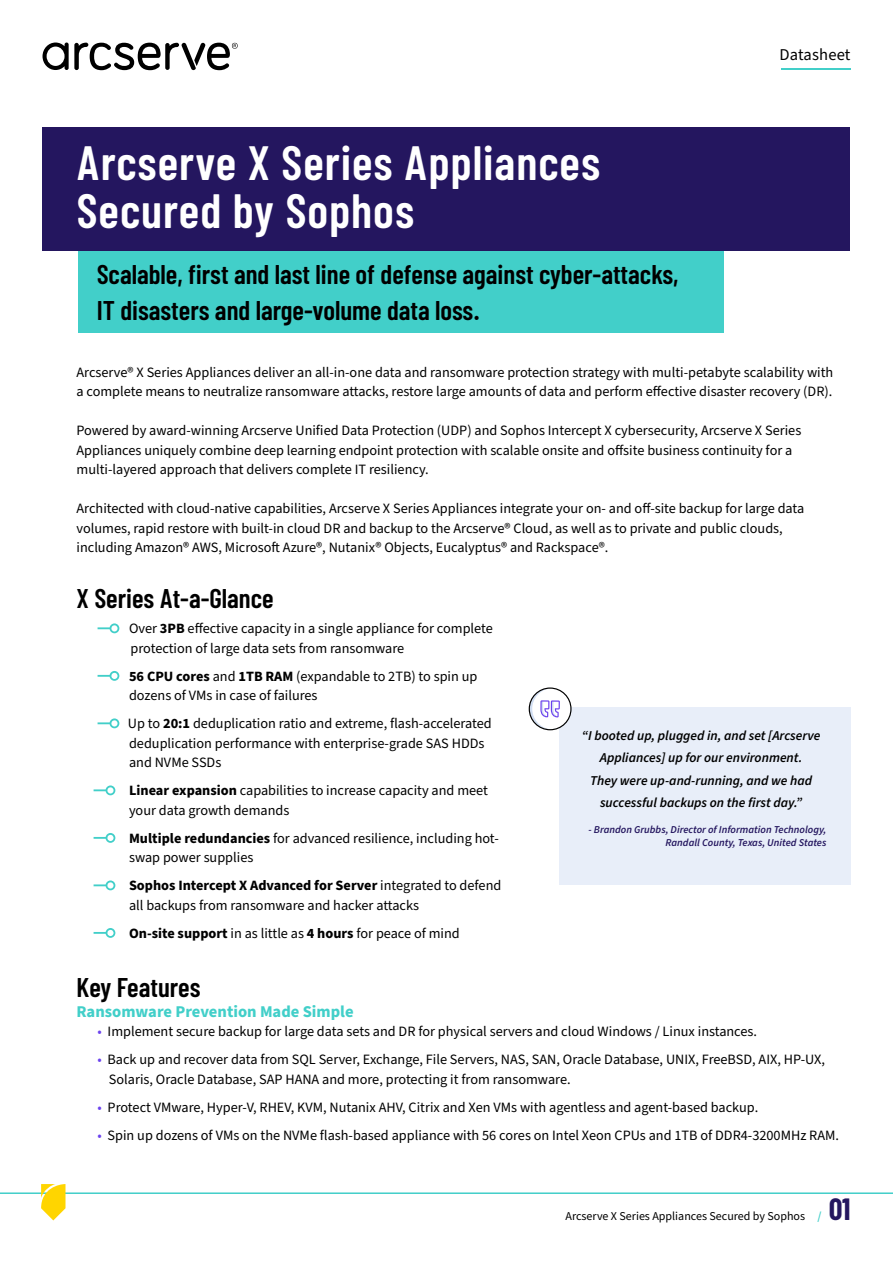
<style>
.page{position:relative;width:893px;height:1263px;background:#fff}
.page>*{position:absolute;margin:0;border:0;box-sizing:border-box;transform-origin:0 0}
.t1{font:600 48px/48px "Barlow Condensed";letter-spacing:.02em;color:#fff}
.t2{font:600 27px/36px "Barlow Condensed";color:#000}
.t3{font:700 16.5px "Source Sans Pro";color:#42cfc9}
.t4{font:16.5px "Source Sans Pro";letter-spacing:.01em;color:#000}
.t5{font:14.25px/19.5px "Source Sans Pro";color:#000}
.t6{font:italic 600 13.5px/22.5px "Source Sans Pro";color:#000;text-align:center}
.t7{font:12px "Source Sans Pro";color:#000}
.t8{font:italic 600 10.5px/13.5px "Source Sans Pro";color:#24165f;text-align:right}
.s1{font-weight:700}
.s2{color:#6b43ee}
.s3{font-weight:600;color:#42cfc9}
.s4{font-family:"Barlow Condensed";font-weight:700;font-size:30px;color:#24165f}
</style>
<div class="page">
<svg style="left:43px;top:43px;width:195px;height:27px"></svg>
<hr style="left:0;top:1192px;width:893px;height:2px;background:#42cfc9">
<svg style="left:41px;top:1184px;width:25px;height:36px"></svg>
<hr style="left:781px;top:68px;width:69px;height:2px;background:#42cfc9">
<div style="left:79px;top:246px;width:645px;height:87px;background:#42cfc9"></div>
<svg style="left:98px;top:623px;width:21px;height:10px"></svg>
<svg style="left:98px;top:671px;width:21px;height:10px"></svg>
<svg style="left:98px;top:718px;width:21px;height:10px"></svg>
<svg style="left:94px;top:785px;width:21px;height:10px"></svg>
<svg style="left:94px;top:833px;width:21px;height:10px"></svg>
<svg style="left:94px;top:880px;width:21px;height:10px"></svg>
<svg style="left:94px;top:928px;width:21px;height:10px"></svg>
<div style="left:43px;top:128px;width:807px;height:123px;background:#24165f"></div>
<div style="left:559px;top:707px;width:291px;height:177px;background:#e8eef9"></div>
<svg style="left:529px;top:687px;width:43px;height:43px"></svg>
<h1 class="t1" style="left:77px;top:138px;width:525px">Arcserve X Series Appliances<br>Secured by Sophos</h1>
<h2 class="t2" style="left:97px;top:256px;width:583px">Scalable, first and last line of defense against cyber-attacks,<br>IT disasters and large-volume data loss.</h2>
<p class="t4" style="left:780px;top:43px;width:72px">Datasheet</p>
<p class="t5" style="left:77px;top:363px;width:758px">Arcserve® X Series Appliances deliver an all-in-one data and ransomware protection strategy with multi-petabyte scalability with a complete means to neutralize ransomware attacks, restore large amounts of data and perform effective disaster recovery (DR).</p>
<p class="t5" style="left:77px;top:421px;width:726px">Powered by award-winning Arcserve Unified Data Protection (UDP) and Sophos Intercept X cybersecurity, Arcserve X Series<br>Appliances uniquely combine deep learning endpoint protection with scalable onsite and offsite business continuity for a multi-layered approach that delivers complete IT resiliency.</p>
<p class="t5" style="left:77px;top:499px;width:729px">Architected with cloud-native capabilities, Arcserve X Series Appliances integrate your on- and off-site backup for large data volumes, rapid restore with built-in cloud DR and backup to the Arcserve® Cloud, as well as to private and public clouds, including Amazon® AWS, Microsoft Azure®, Nutanix® Objects, Eucalyptus® and Rackspace®.</p>
<h2 class="t2" style="left:77px;top:579px;width:199px">X Series At-a-Glance</h2>
<p class="t5" style="left:129px;top:619px;width:365px">Over <span class="s1">3PB</span> effective capacity in a single appliance for complete protection of large data sets from ransomware</p>
<p class="t5" style="left:129px;top:667px;width:350px"><span class="s1">56 CPU cores</span> and <span class="s1">1TB RAM</span> (expandable to 2TB) to spin up dozens of VMs in case of failures</p>
<p class="t5" style="left:128px;top:714px;width:365px">Up to <span class="s1">20:1</span> deduplication ratio and extreme, flash-accelerated deduplication performance with enterprise-grade SAS HDDs and NVMe SSDs</p>
<p class="t5" style="left:129px;top:781px;width:360px"><span class="s1">Linear expansion</span> capabilities to increase capacity and meet your data growth demands</p>
<p class="t5" style="left:129px;top:829px;width:371px"><span class="s1">Multiple redundancies</span> for advanced resilience, including hot&shy;swap power supplies</p>
<p class="t5" style="left:129px;top:876px;width:374px"><span class="s1">Sophos Intercept X Advanced for Server</span> integrated to defend all backups from ransomware and hacker attacks</p>
<p class="t5" style="left:129px;top:924px;width:332px"><span class="s1">On-site support</span> in as little as <span class="s1">4 hours</span> for peace of mind</p>
<h2 class="t2" style="left:77px;top:969px;width:125px">Key Features</h2>
<p class="t3" style="left:77px;top:1000px;width:279px">Ransomware Prevention Made Simple</p>
<p class="t5" style="left:98px;top:1022px;width:661px"><span class="s2">•</span> Implement secure backup for large data sets and DR for physical servers and cloud Windows / Linux instances.</p>
<p class="t5" style="left:109px;top:1050px;width:718px;text-indent:-11px"><span class="s2">•</span> Back up and recover data from SQL Server, Exchange, File Servers, NAS, SAN, Oracle Database, UNIX, FreeBSD, AIX, HP-UX,<br>Solaris, Oracle Database, SAP HANA and more, protecting it from ransomware.</p>
<p class="t5" style="left:98px;top:1098px;width:662px"><span class="s2">•</span> Protect VMware, Hyper-V, RHEV, KVM, Nutanix AHV, Citrix and Xen VMs with agentless and agent-based backup.</p>
<p class="t5" style="left:98px;top:1126px;width:743px"><span class="s2">•</span> Spin up dozens of VMs on the NVMe flash-based appliance with 56 cores on Intel Xeon CPUs and 1TB of DDR4-3200MHz RAM.</p>
<p class="t6" style="left:582px;top:724px;width:240px">“I booted up, plugged in, and set [Arcserve Appliances] up for our environment.<br>They were up-and-running, and we had successful backups on the first day.”</p>
<p class="t8" style="left:589px;top:823px;width:239px">- Brandon Grubbs, Director of Information Technology,<br>Randall County, Texas, United States</p>
<p class="t7" style="left:565px;top:1208px;width:286px">Arcserve X Series Appliances Secured by Sophos <span class="s3">/</span> <span class="s4">01</span></p>
</div>
